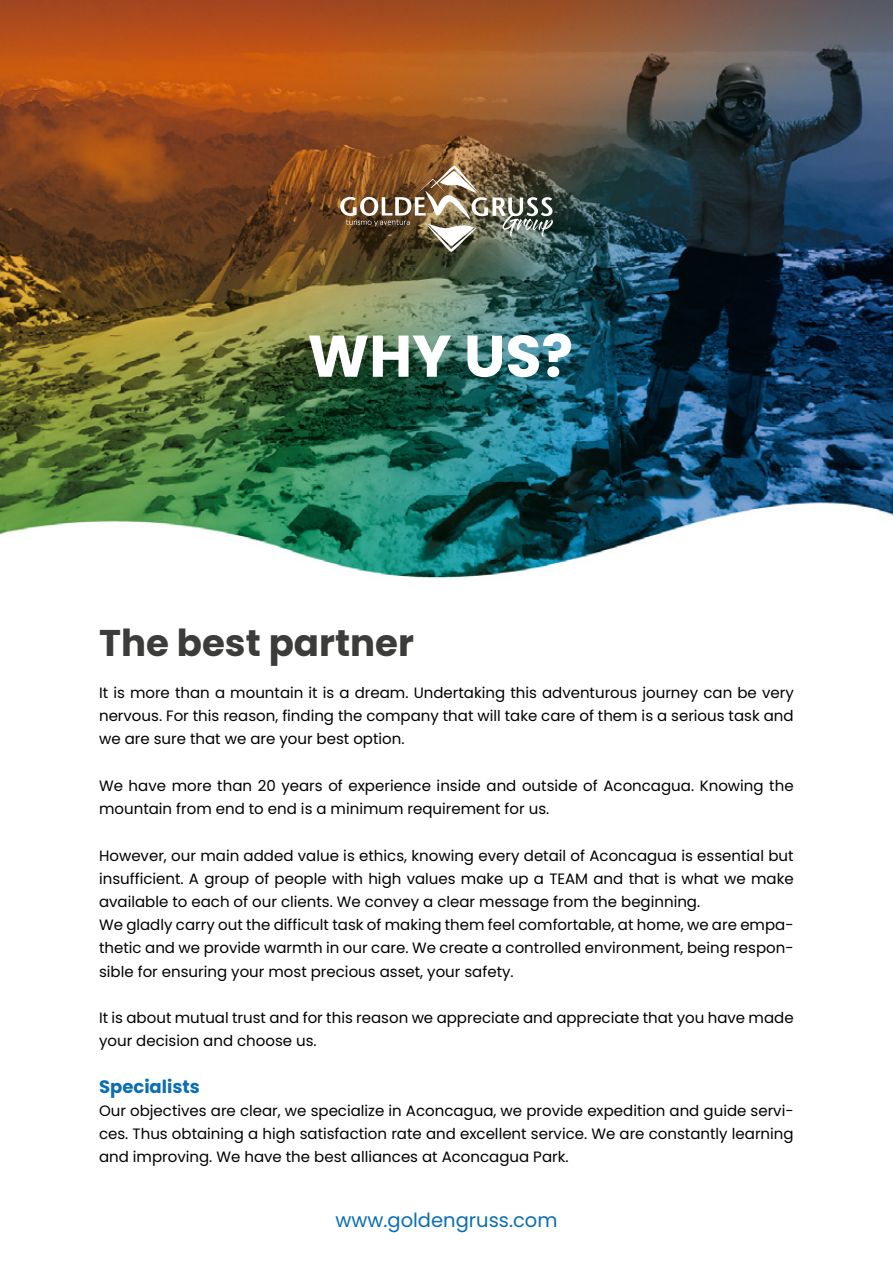
<style>
.page{position:relative;width:893px;height:1263px;background:#fff}
.page>*{position:absolute;margin:0;border:0;box-sizing:border-box;transform-origin:0 0}
.t1{font:700 58.8px "Poppins";color:#fff}
.t2{font:700 37.2px "Poppins";color:#3c3c3b}
.t3{font:19.5px "Poppins";color:#0b6eb2}
.t4{font:700 18px "Poppins";color:#0b6eb2}
.t5{font:15px/23.2px "Poppins";color:#010101}
</style>
<div class="page">
<img style="left:0;top:0;width:893px;height:578px">
<img style="left:340px;top:166px;width:213px;height:86px">
<h1 class="t1" style="left:307px;top:322px;width:267px">WHY US?</h1>
<h2 class="t2" style="left:99px;top:622px;width:316px">The best partner</h2>
<p class="t5" style="left:99px;top:681px;width:696px;text-align:justify">It is more than a mountain it is a dream. Undertaking this adventurous journey can be very nervous. For this reason, finding the company that will take care of them is a serious task and we are sure that we are your best option.</p>
<p class="t5" style="left:99px;top:774px;width:696px">We have more than 20 years of experience inside and outside of Aconcagua. Knowing the mountain from end to end is a minimum requirement for us.</p>
<p class="t5" style="left:99px;top:844px;width:696px">However, our main added value is ethics, knowing every detail of Aconcagua is essential but insufficient. A group of people with high values make up a TEAM and that is what we make available to each of our clients. We convey a clear message from the beginning.<br>We gladly carry out the difficult task of making them feel comfortable, at home, we are empa&shy;thetic and we provide warmth in our care. We create a controlled environment, being respon&shy;sible for ensuring your most precious asset, your safety.</p>
<p class="t5" style="left:99px;top:1006px;width:696px">It is about mutual trust and for this reason we appreciate and appreciate that you have made your decision and choose us.</p>
<p class="t4" style="left:99px;top:1076px;width:102px">Specialists</p>
<p class="t5" style="left:99px;top:1099px;width:696px;text-align:justify">Our objectives are clear, we specialize in Aconcagua, we provide expedition and guide servi&shy;ces. Thus obtaining a high satisfaction rate and excellent service. We are constantly learning and improving. We have the best alliances at Aconcagua Park.</p>
<h3 class="t3" style="left:335px;top:1209px;width:224px">www.goldengruss.com</h3>
</div>
